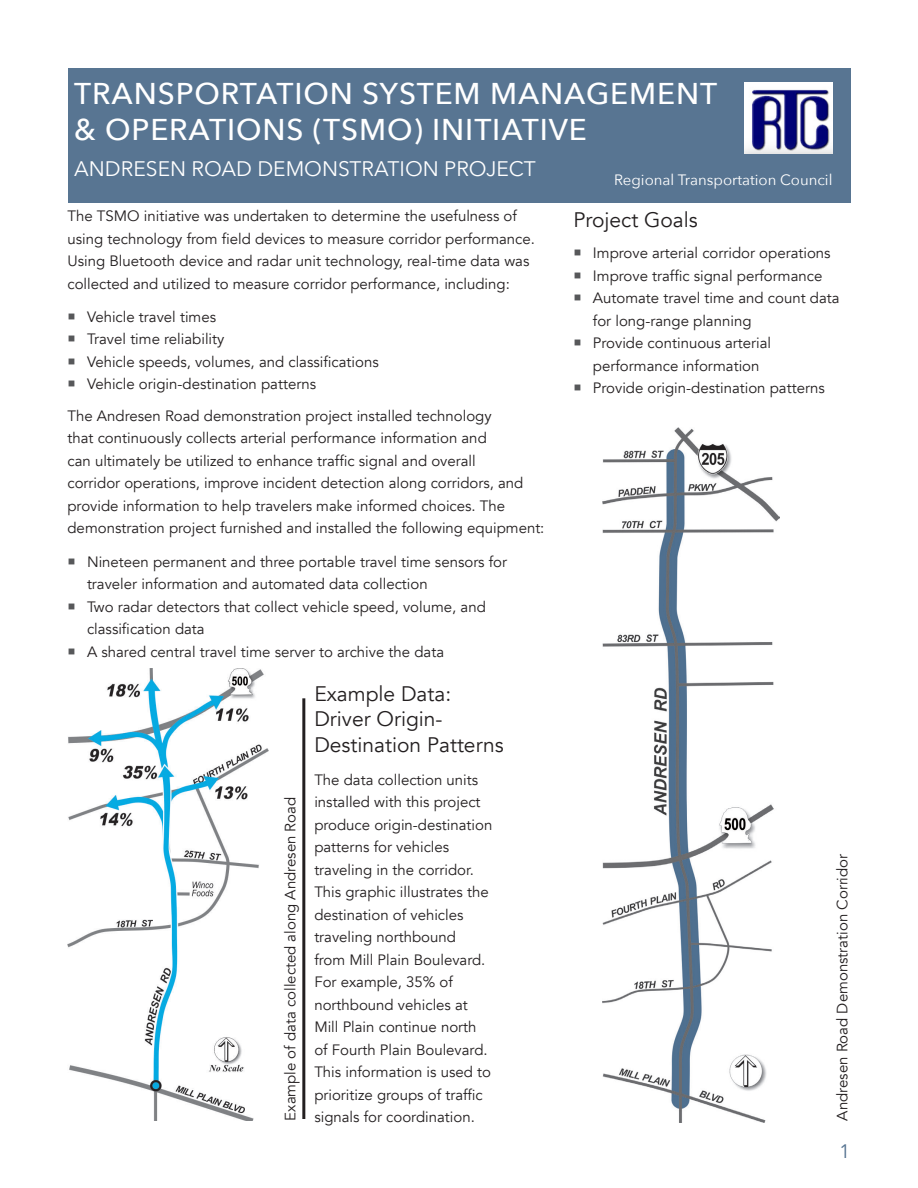
<style>
.page{position:relative;width:918px;height:1188px;background:#fff}
.page>*{position:absolute;margin:0;border:0;box-sizing:border-box;transform-origin:0 0}
.t1{font:500 30px "Avenir Next";letter-spacing:.03em;color:#fff}
.Body_Text{font:21px/25.5px "Avenir";color:#231f20}
.t2{font:21px "Avenir Next";color:#fff}
.TITLE_CAPS{font:21px "Avenir";color:#231f20}
.Body_Text-2{font:19.5px "Avenir Next";color:#587592}
.Body_Text-3{font:15px/22.5px "Avenir";color:#231f20}
.TITLE_CAPS-2{font:15px "Avenir";color:#231f20}
.t3{font:15px "Avenir Next";color:#fff}
.s1{color:#57585a}
</style>
<div class="page">
<div style="left:68px;top:68px;width:783px;height:134px;background:#587592"></div>
<img style="left:603px;top:428px;width:176px;height:694px">
<img style="left:68px;top:669px;width:200px;height:451px">
<hr style="left:302px;top:698px;width:3px;height:421px;background:#231f20">
<img style="left:745px;top:82px;width:87px;height:71px">
<p class="t1" style="left:74px;top:68px;width:644px">TRANSPORTATION SYSTEM MANAGEMENT</p>
<p class="t1" style="left:74px;top:104px;width:514px">&amp; OPERATIONS (TSMO) INITIATIVE</p>
<p class="t2" style="left:74px;top:151px;width:463px">ANDRESEN ROAD DEMONSTRATION PROJECT</p>
<p class="t3" style="left:614px;top:167px;width:220px">Regional Transportation Council</p>
<p class="Body_Text-3" style="left:68px;top:205px;width:469px">The TSMO initiative was undertaken to determine the usefulness of using technology from field devices to measure corridor performance.<br>Using Bluetooth device and radar unit technology, real-time data was collected and utilized to measure corridor performance, including:</p>
<p class="Body_Text-3" style="left:68px;top:306px;width:150px"><span class="s1">○</span> Vehicle travel times</p>
<p class="Body_Text-3" style="left:68px;top:328px;width:158px"><span class="s1">○</span> Travel time reliability</p>
<p class="Body_Text-3" style="left:68px;top:351px;width:313px"><span class="s1">○</span> Vehicle speeds, volumes, and classifications</p>
<p class="Body_Text-3" style="left:68px;top:373px;width:250px"><span class="s1">○</span> Vehicle origin-destination patterns</p>
<p class="Body_Text-3" style="left:68px;top:405px;width:479px">The Andresen Road demonstration project installed technology<br>that continuously collects arterial performance information and<br>can ultimately be utilized to enhance traffic signal and overall<br>corridor operations, improve incident detection along corridors, and provide information to help travelers make informed choices. The demonstration project furnished and installed the following equipment:</p>
<p class="Body_Text-3" style="left:87px;top:551px;width:422px;text-indent:-20px"><span class="s1">○</span> Nineteen permanent and three portable travel time sensors for traveler information and automated data collection</p>
<p class="Body_Text-3" style="left:87px;top:596px;width:400px;text-indent:-20px"><span class="s1">○</span> Two radar detectors that collect vehicle speed, volume, and classification data</p>
<p class="Body_Text-3" style="left:68px;top:641px;width:378px"><span class="s1">○</span> A shared central travel time server to archive the data</p>
<p class="TITLE_CAPS" style="left:573px;top:207px;width:126px">Project Goals</p>
<p class="Body_Text-3" style="left:573px;top:242px;width:259px"><span class="s1">○</span> Improve arterial corridor operations</p>
<p class="Body_Text-3" style="left:573px;top:264px;width:250px"><span class="s1">○</span> Improve traffic signal performance</p>
<p class="Body_Text-3" style="left:593px;top:287px;width:248px;text-indent:-20px"><span class="s1">○</span> Automate travel time and count data for long-range planning</p>
<p class="Body_Text-3" style="left:573px;top:332px;width:199px;text-align:center"><span class="s1">○</span> Provide continuous arterial performance information</p>
<p class="Body_Text-3" style="left:573px;top:377px;width:253px"><span class="s1">○</span> Provide origin-destination patterns</p>
<p class="TITLE_CAPS-2" style="left:281px;top:1120px;width:325px;rotate:-90deg">Example of data collected along Andresen Road</p>
<p class="Body_Text" style="left:314px;top:681px;width:191px">Example Data:<br>Driver Origin-<br>Destination Patterns</p>
<p class="Body_Text-3" style="left:314px;top:769px;width:180px">The data collection units installed with this project produce origin-destination patterns for vehicles traveling in the corridor.<br>This graphic illustrates the destination of vehicles traveling northbound<br>from Mill Plain Boulevard.<br>For example, 35% of northbound vehicles at<br>Mill Plain continue north of Fourth Plain Boulevard.<br>This information is used to prioritize groups of traffic</p>
<p class="Body_Text-3" style="left:314px;top:1106px;width:162px">signals for coordination.</p>
<p class="TITLE_CAPS-2" style="left:833px;top:1120px;width:268px;rotate:-90deg">Andresen Road Demonstration Corridor</p>
<p class="Body_Text-2" style="left:839px;top:1135px;width:13px">1</p>
</div>
